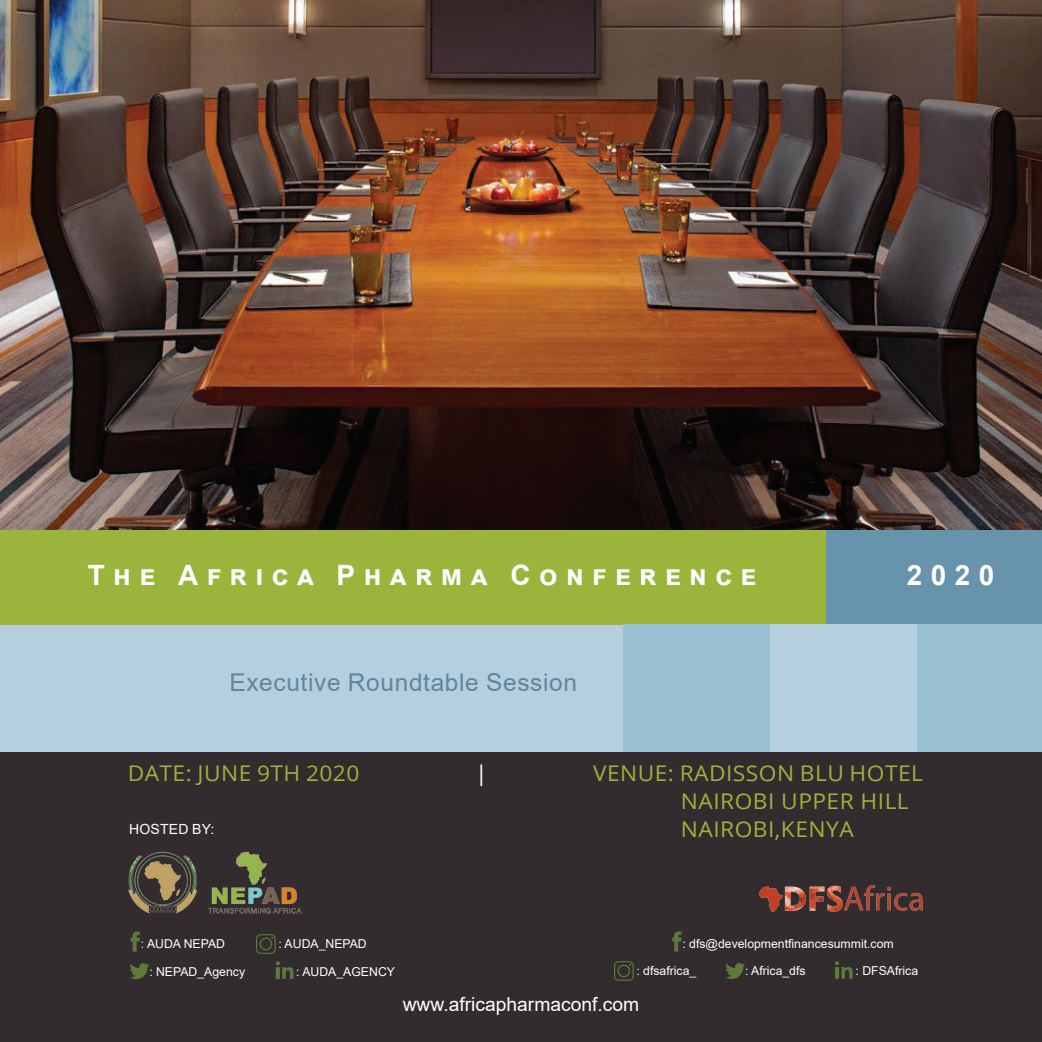
<style>
.page{position:relative;width:1042px;height:1042px;background:#322c2e}
.page>*{position:absolute;margin:0;border:0;box-sizing:border-box;transform-origin:0 0}
.t1{font:700 28px "Arial";letter-spacing:.3em;color:#fff}
.t2{font:24.5px "Arial";letter-spacing:.025em;color:#5e879e}
.t3{font:21.7px/28px "Open Sans";letter-spacing:.02em;color:#9bb43b;scale:1.05 1}
.t4{font:21.7px "Open Sans";color:#fff;scale:1.05 1}
.t5{font:19.25px "Arial";color:#fff}
.t6{font:14px "Arial";letter-spacing:.015em;color:#fff}
.t7{font:12.25px "Arial";color:#fff}
</style>
<div class="page">
<img style="left:0;top:0;width:1042px;height:530px">
<div style="left:0;top:624px;width:623px;height:128px;background:#b6cfde"></div>
<div style="left:0;top:530px;width:833px;height:94px;background:#9bb43b"></div>
<div style="left:826px;top:530px;width:216px;height:94px;background:#6793ac"></div>
<div style="left:623px;top:624px;width:147px;height:128px;background:#9ac0d4"></div>
<div style="left:770px;top:624px;width:147px;height:128px;background:#b6cfde"></div>
<div style="left:917px;top:624px;width:125px;height:128px;background:#9ac0d4"></div>
<img style="left:759px;top:885px;width:163px;height:27px">
<svg style="left:672px;top:931px;width:9px;height:20px"></svg>
<svg style="left:614px;top:961px;width:20px;height:20px"></svg>
<svg style="left:725px;top:963px;width:20px;height:16px"></svg>
<svg style="left:835px;top:961px;width:17px;height:18px"></svg>
<img style="left:128px;top:851px;width:174px;height:63px">
<svg style="left:131px;top:931px;width:9px;height:20px"></svg>
<svg style="left:256px;top:934px;width:20px;height:20px"></svg>
<svg style="left:130px;top:963px;width:19px;height:16px"></svg>
<svg style="left:276px;top:961px;width:17px;height:18px"></svg>
<h1 class="t1" style="left:88px;top:556px;width:670px">The Africa Pharma Conference</h1>
<h2 class="t2" style="left:229px;top:665px;width:349px">Executive Roundtable Session</h2>
<h1 class="t1" style="left:907px;top:556px;width:89px">2020</h1>
<h3 class="t3" style="left:128px;top:759px;width:222px">DATE: JUNE 9TH 2020</h3>
<h3 class="t4" style="left:475px;top:758px;width:13px">|</h3>
<h3 class="t3" style="left:681px;top:759px;width:232px;text-indent:-88px">VENUE: RADISSON BLU HOTEL<br>NAI ROBI UPPER HILL<br>NAI ROBI,KENYA</h3>
<p class="t6" style="left:129px;top:819px;width:87px">Hosted By:</p>
<p class="t7" style="left:141px;top:935px;width:86px">: AUDA NEPAD</p>
<p class="t7" style="left:278px;top:935px;width:90px">: AUDA_NEPAD</p>
<p class="t7" style="left:149px;top:963px;width:97px">: NEPAD_Agency</p>
<p class="t7" style="left:296px;top:963px;width:100px">: AUDA_AGENCY</p>
<p class="t7" style="left:682px;top:935px;width:213px">: dfs@developmentfinancesummit.com</p>
<p class="t7" style="left:636px;top:962px;width:61px">: dfsafrica_</p>
<p class="t7" style="left:745px;top:962px;width:62px">: Africa_dfs</p>
<p class="t7" style="left:855px;top:962px;width:64px">: DFSAfrica</p>
<h3 class="t5" style="left:403px;top:990px;width:238px">www.africapharmaconf.com</h3>
</div>
